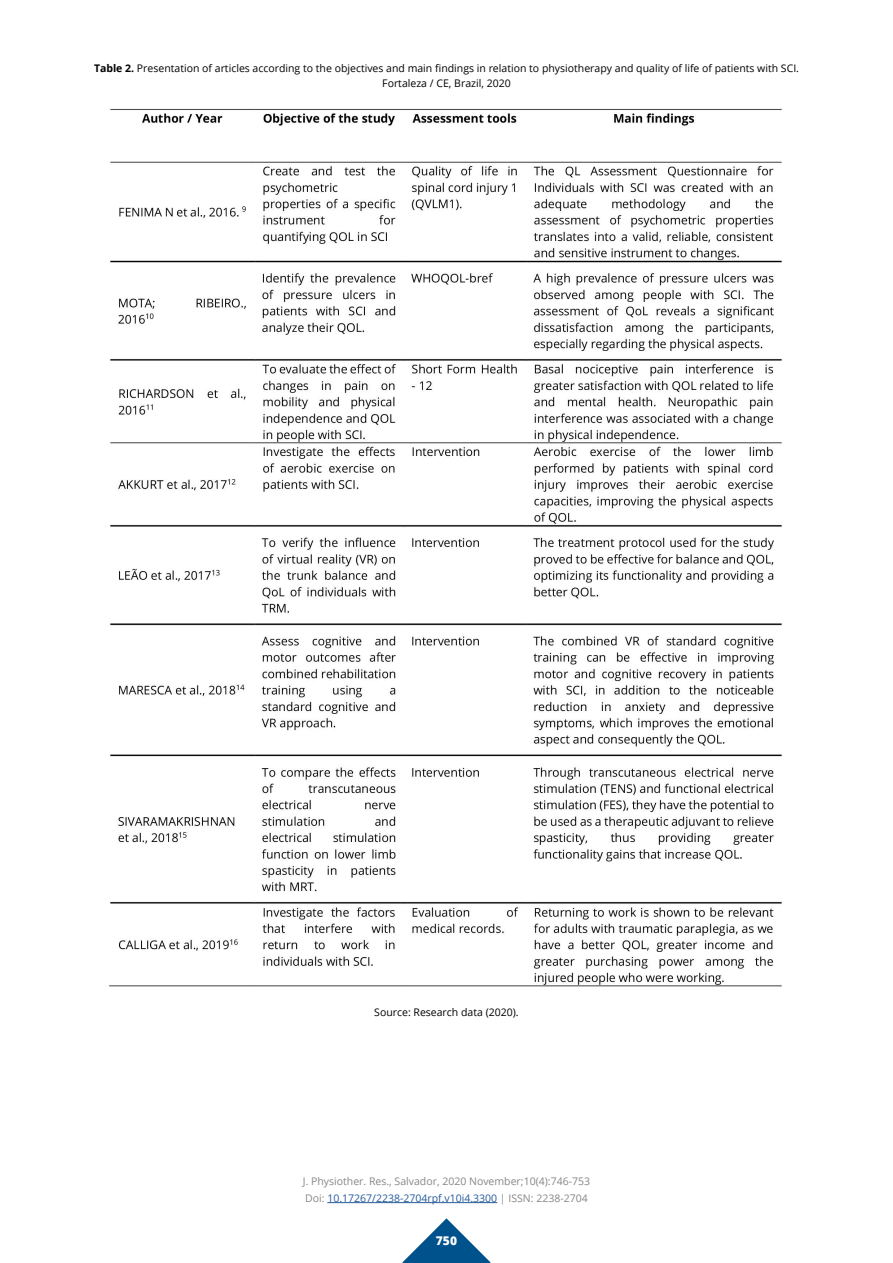
<style>
.page{position:relative;width:893px;height:1263px;background:#fff}
.page>*{position:absolute;margin:0;border:0;box-sizing:border-box;transform-origin:0 0}
.t1{font:800 12px "Open Sans";color:#fff}
.t2{font:10.5px/15px "Open Sans";color:#000;text-align:center}
.t3{font:10.5px/16.5px "Open Sans";color:#878787}
.s1{font-weight:700}
.s2{color:#265b9b}
</style>
<div class="page">
<svg style="left:402px;top:1218px;width:89px;height:45px"></svg>
<hr style="left:327px;top:1202px;width:170px;height:1px;background:#265b9b">
<img style="left:109px;top:108px;width:673px;height:879px">
<p class="t2" style="left:94px;top:60px;width:706px"><span class="s1">Table 2.</span> Presentation of articles according to the objectives and main findings in relation to physiotherapy and quality of life of patients with SCI.<br>Fortaleza / CE, Brazil, 2020</p>
<p class="t2" style="left:374px;top:1004px;width:146px">Source: Research data (2020).</p>
<p class="t3" style="left:303px;top:1173px;width:289px">J. Physiother. Res., Salvador, 2020 November;10(4):746-753<br>Doi: <span class="s2">10.17267/2238-2704rpf.v10i4.3300</span> | ISSN: 2238-2704</p>
<p class="t1" style="left:436px;top:1232px;width:23px">750</p>
</div>
